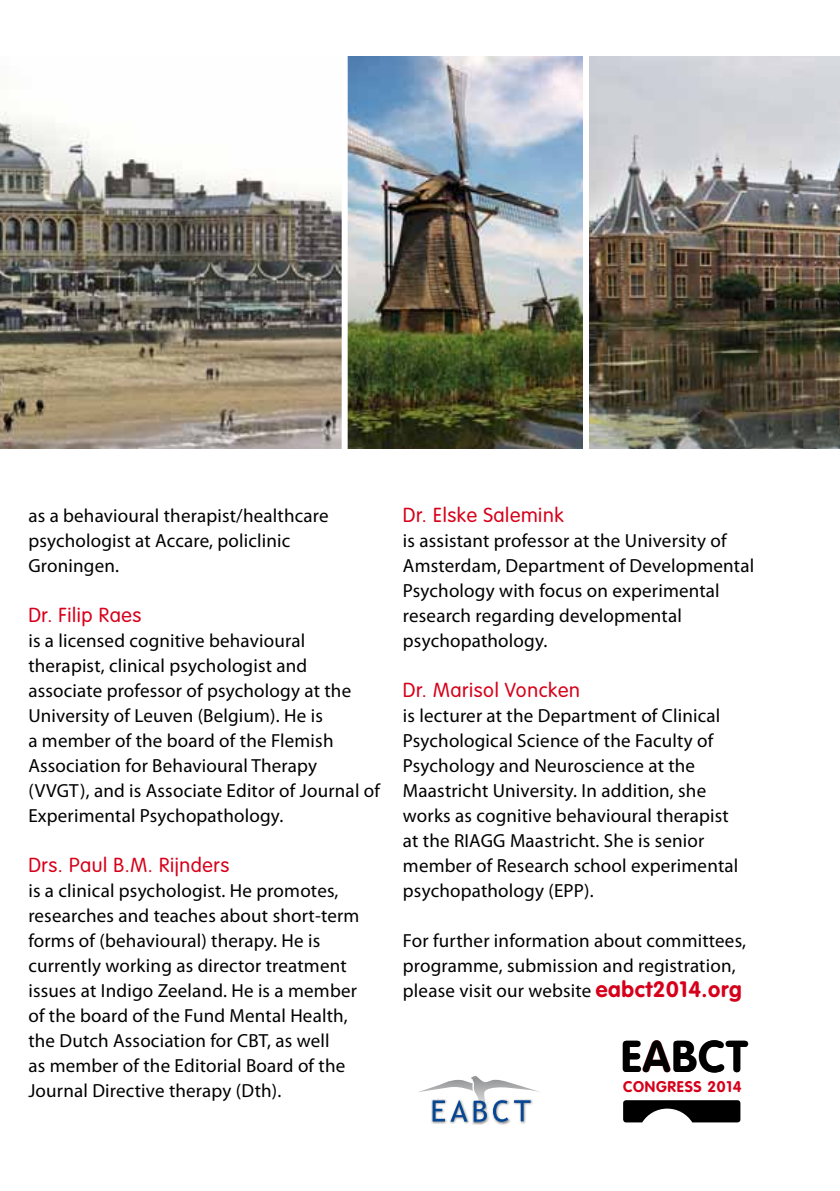
<style>
.page{position:relative;width:840px;height:1191px;background:#fff}
.page>*{position:absolute;margin:0;border:0;box-sizing:border-box;transform-origin:0 0}
.t1{font:700 43.8px "VAG Rounded";letter-spacing:.03em;color:#000}
.t2{font:300 20px "VAG Rounded";letter-spacing:.03em;color:#d6001a}
.t3{font:19px/25px "Myriad Pro";letter-spacing:.01em;color:#000}
.t4{font:700 15.2px "VAG Rounded";letter-spacing:.05em;color:#d6001a}
.s1{font-family:"VAG Rounded";font-weight:700;font-size:22px;color:#d6001a}
</style>
<div class="page">
<img style="left:0;top:111px;width:341px;height:337px">
<img style="left:589px;top:57px;width:250px;height:391px">
<img style="left:347px;top:57px;width:235px;height:391px">
<svg style="left:623px;top:1100px;width:117px;height:22px"></svg>
<img style="left:431px;top:1121px;width:57px;height:3px">
<img style="left:495px;top:1121px;width:31px;height:4px">
<svg style="left:419px;top:1075px;width:121px;height:46px"></svg>
<p class="t3" style="left:28px;top:503px;width:301px">as a behavioural therapist/healthcare psychologist at Accare, policlinic<br>Groningen.</p>
<p class="t2" style="left:28px;top:604px;width:114px">Dr. Filip Raes</p>
<p class="t3" style="left:28px;top:628px;width:353px">is a licensed cognitive behavioural therapist, clinical psychologist and associate professor of psychology at the University of Leuven (Belgium). He is<br>a member of the board of the Flemish Association for Behavioural Therapy (VVGT), and is Associate Editor of Journal of Experimental Psychopathology.</p>
<p class="t2" style="left:28px;top:854px;width:202px">Drs. Paul B.M. Rijnders</p>
<p class="t3" style="left:28px;top:878px;width:332px">is a clinical psychologist. He promotes, researches and teaches about short-term forms of (behavioural) therapy. He is currently working as director treatment issues at Indigo Zeeland. He is a member of the board of the Fund Mental Health, the Dutch Association for CBT, as well<br>as member of the Editorial Board of the Journal Directive therapy (Dth).</p>
<p class="t2" style="left:403px;top:504px;width:162px">Dr. Elske Salemink</p>
<p class="t3" style="left:403px;top:528px;width:352px">is assistant professor at the University of Amsterdam, Department of Developmental Psychology with focus on experimental research regarding developmental psychopathology.</p>
<p class="t2" style="left:403px;top:679px;width:178px">Dr. Marisol Voncken</p>
<p class="t3" style="left:403px;top:703px;width:336px">is lecturer at the Department of Clinical Psychological Science of the Faculty of Psychology and Neuroscience at the Maastricht University. In addition, she works as cognitive behavioural therapist at the RIAGG Maastricht. She is senior member of Research school experimental psychopathology (EPP).</p>
<p class="t3" style="left:403px;top:928px;width:344px">For further information about committees, programme, submission and registration, please visit our website <span class="s1">EABCT2014.ORG</span></p>
<h1 class="t1" style="left:621px;top:1030px;width:128px">EABCT</h1>
<p class="t4" style="left:622px;top:1077px;width:120px">CONGRESS 2014</p>
</div>
